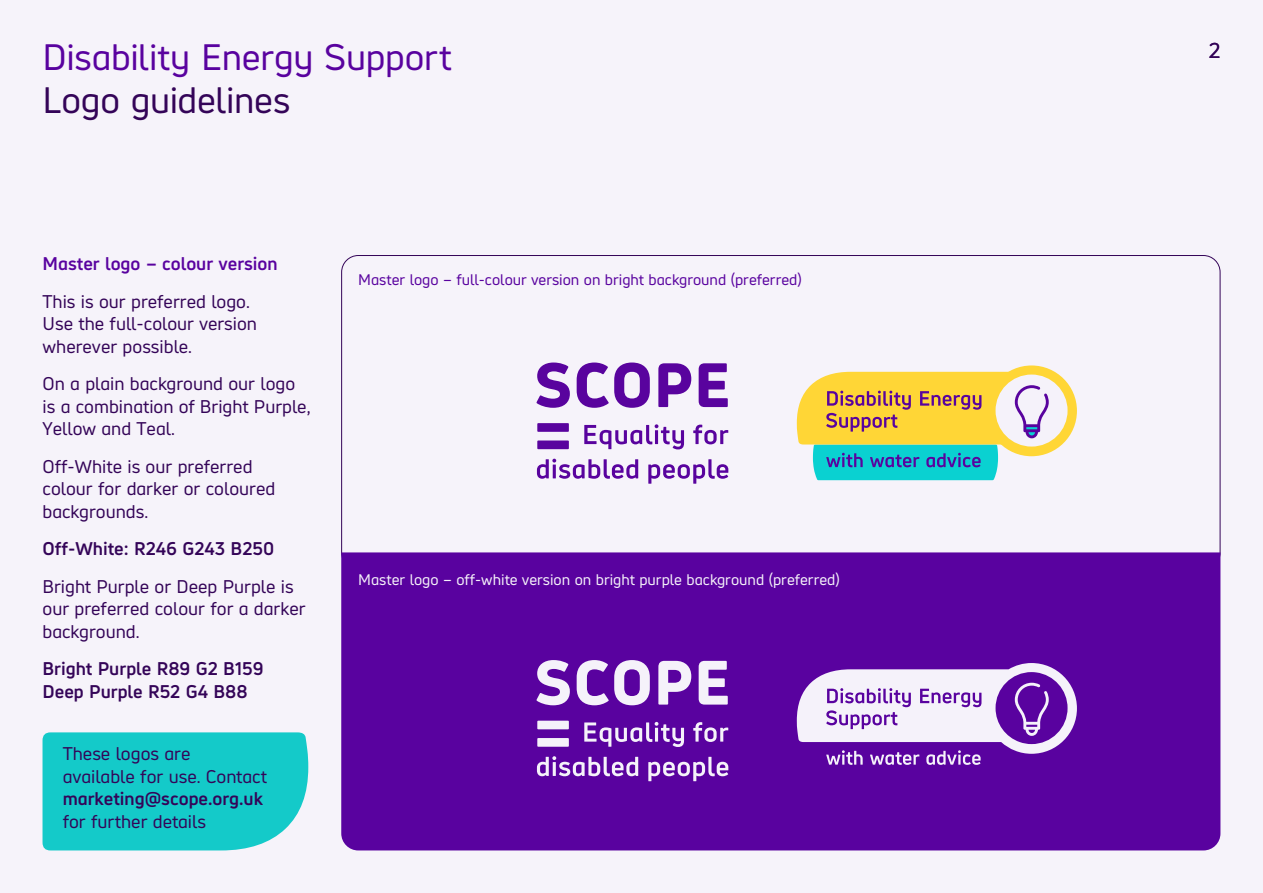
<style>
.page{position:relative;width:1263px;height:893px;background:#f6f3fa}
.page>*{position:absolute;margin:0;border:0;box-sizing:border-box;transform-origin:0 0}
.Section_heading_brig{font:36px "Hargreaves";letter-spacing:-.005em;color:#59029f}
.Section_heading_deep{font:36px "Hargreaves";letter-spacing:-.01em;color:#340458}
.t1{font:21px "Hargreaves";color:#340458}
.Body_copy_deep_purpl{font:18px/22.5px "Hargreaves";color:#340458}
.Body_copy_deep_purpl-2{font:700 18px/22.5px "Hargreaves";color:#340458}
.Subheading_bright_pu{font:700 18px "Hargreaves";color:#59029f}
.Smallprint_off_white{font:15px "Hargreaves";color:#f6f3fa}
.Smallprint_purple{font:15px "Hargreaves";color:#59029f}
</style>
<div class="page">
<div style="left:43px;top:732px;width:265px;height:118px;background:#14cac9"></div>
<div style="left:341px;top:552px;width:879px;height:298px;background:#59029f"></div>
<div style="left:986px;top:365px;width:91px;height:91px;background:#ffd636;border-radius:50%"></div>
<div style="left:995px;top:375px;width:72px;height:72px;background:#f5f2fa;border-radius:50%"></div>
<svg style="left:797px;top:372px;width:252px;height:108px"></svg>
<svg style="left:536px;top:362px;width:192px;height:46px"></svg>
<div style="left:537px;top:440px;width:32px;height:9px;background:#59039e"></div>
<div style="left:537px;top:423px;width:32px;height:9px;background:#59039e"></div>
<svg style="left:584px;top:424px;width:100px;height:25px"></svg>
<svg style="left:693px;top:425px;width:35px;height:19px"></svg>
<svg style="left:537px;top:459px;width:101px;height:20px"></svg>
<svg style="left:648px;top:459px;width:80px;height:25px"></svg>
<svg style="left:797px;top:663px;width:280px;height:102px"></svg>
<svg style="left:536px;top:660px;width:192px;height:45px"></svg>
<div style="left:537px;top:738px;width:32px;height:9px;background:#f5f2fa"></div>
<div style="left:537px;top:721px;width:32px;height:8px;background:#f5f2fa"></div>
<svg style="left:584px;top:722px;width:100px;height:25px"></svg>
<svg style="left:693px;top:722px;width:35px;height:20px"></svg>
<svg style="left:537px;top:756px;width:101px;height:20px"></svg>
<svg style="left:648px;top:757px;width:80px;height:24px"></svg>
<p class="Section_heading_brig" style="left:43px;top:34px;width:411px">Disability Energy Support</p>
<p class="Section_heading_deep" style="left:43px;top:77px;width:249px">Logo guidelines</p>
<p class="Subheading_bright_pu" style="left:43px;top:252px;width:237px">Master logo – colour version</p>
<p class="Body_copy_deep_purpl" style="left:43px;top:290px;width:216px">This is our preferred logo.<br>Use the full-colour version wherever possible.</p>
<p class="Body_copy_deep_purpl" style="left:43px;top:372px;width:269px">On a plain background our logo is a combination of Bright Purple,<br>Yellow and Teal.</p>
<p class="Body_copy_deep_purpl" style="left:43px;top:455px;width:234px">Off-White is our preferred colour for darker or coloured backgrounds.</p>
<p class="Body_copy_deep_purpl-2" style="left:43px;top:537px;width:233px">Off-White: R246 G243 B250</p>
<p class="Body_copy_deep_purpl" style="left:43px;top:575px;width:265px">Bright Purple or Deep Purple is our preferred colour for a darker background.</p>
<p class="Body_copy_deep_purpl-2" style="left:43px;top:657px;width:223px">Bright Purple R89 G2 B159<br>Deep Purple R52 G4 B88</p>
<p class="Body_copy_deep_purpl" style="left:63px;top:742px;width:206px">These logos are available for use. Contact</p>
<p class="Body_copy_deep_purpl-2" style="left:63px;top:787px;width:202px">marketing@scope.org.uk</p>
<p class="Body_copy_deep_purpl" style="left:63px;top:810px;width:145px">for further details</p>
<p class="Smallprint_purple" style="left:358px;top:270px;width:445px">Master logo – full-colour version on bright background (preferred)</p>
<p class="Smallprint_off_white" style="left:358px;top:570px;width:483px">Master logo – off-white version on bright purple background (preferred)</p>
<p class="t1" style="left:1209px;top:38px;width:13px">2</p>
</div>
